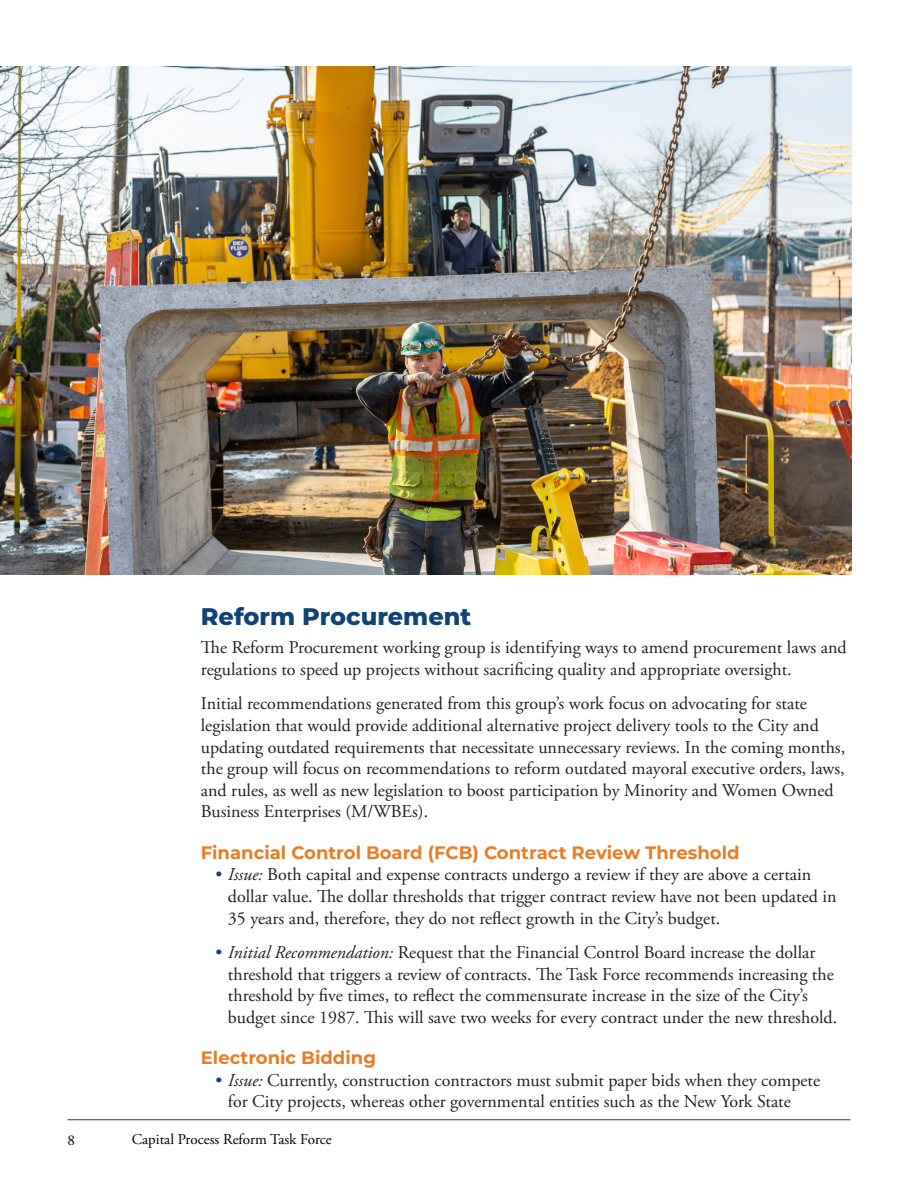
<style>
.page{position:relative;width:918px;height:1188px;background:#fff}
.page>*{position:absolute;margin:0;border:0;box-sizing:border-box;transform-origin:0 0}
.Subhead{font:800 24px "Montserrat";color:#114276}
.Copy{font:18px/21.6px "Adobe Garamond Pro";color:#231f20}
.Subhead_2{font:700 18px "Montserrat";color:#ec7b25}
.t1{font:15px "Adobe Garamond Pro";color:#000}
.s1{font-style:italic;color:#114276}
.s2{font-style:italic}
</style>
<div class="page">
<hr style="left:68px;top:1119px;width:782px;height:1px;background:#164277">
<img style="left:0;top:67px;width:851px;height:508px">
<p class="Subhead" style="left:201px;top:599px;width:272px">Reform Procurement</p>
<p class="Copy" style="left:201px;top:637px;width:647px">The Reform Procurement working group is identifying ways to amend procurement laws and regulations to speed up projects without sacrificing quality and appropriate oversight.</p>
<p class="Copy" style="left:201px;top:694px;width:646px">Initial recommendations generated from this group’s work focus on advocating for state legislation that would provide additional alternative project delivery tools to the City and updating outdated requirements that necessitate unnecessary reviews. In the coming months, the group will focus on recommendations to reform outdated mayoral executive orders, laws, and rules, as well as new legislation to boost participation by Minority and Women Owned Business Enterprises (M/WBEs).</p>
<p class="Subhead_2" style="left:201px;top:839px;width:540px">Financial Control Board (FCB) Contract Review Threshold</p>
<p class="Copy" style="left:228px;top:864px;width:610px;text-indent:-14px"><span class="s1">•</span> <span class="s2">Issue:</span> Both capital and expense contracts undergo a review if they are above a certain dollar value. The dollar thresholds that trigger contract review have not been updated in<br>35 years and, therefore, they do not reflect growth in the City’s budget.</p>
<p class="Copy" style="left:228px;top:942px;width:611px;text-indent:-14px"><span class="s1">•</span> <span class="s2">Initial Recommendation:</span> Request that the Financial Control Board increase the dollar threshold that triggers a review of contracts. The Task Force recommends increasing the threshold by five times, to reflect the commensurate increase in the size of the City’s budget since 1987. This will save two weeks for every contract under the new threshold.</p>
<p class="Subhead_2" style="left:201px;top:1045px;width:177px">Electronic Bidding</p>
<p class="Copy" style="left:228px;top:1070px;width:594px;text-indent:-14px"><span class="s1">•</span> <span class="s2">Issue:</span> Currently, construction contractors must submit paper bids when they compete for City projects, whereas other governmental entities such as the New York State</p>
<p class="t1" style="left:68px;top:1131px;width:9px">8</p>
<p class="t1" style="left:132px;top:1130px;width:202px">Capital Process Reform Task Force</p>
</div>
